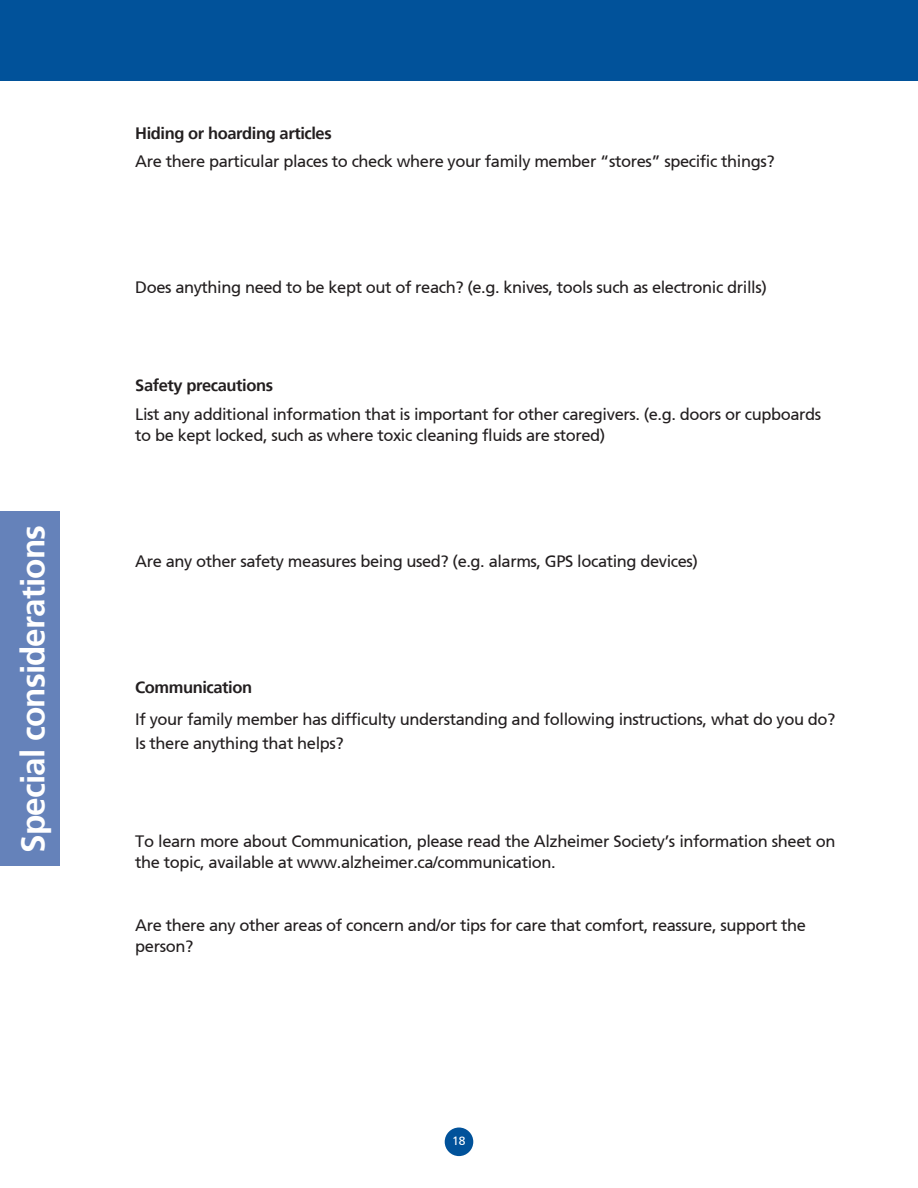
<style>
.page{position:relative;width:918px;height:1188px;background:#fff}
.page>*{position:absolute;margin:0;border:0;box-sizing:border-box;transform-origin:0 0}
.body_copy{font:700 33.3px "Frutiger 65";letter-spacing:-.025em;color:#fff}
.body_copy-2{font:16.5px/21px "Frutiger 55 Roman";letter-spacing:-.025em;color:#231f20}
.sub_heading{font:700 16.5px "Frutiger 65";letter-spacing:-.025em;color:#231f20}
.body_copy-3{font:700 16.5px "Frutiger 65";letter-spacing:-.025em;color:#231f20}
.t1{font:12px "Frutiger 55 Roman";color:#fff}
</style>
<div class="page">
<div style="left:445px;top:1128px;width:28px;height:28px;background:#01529a;border-radius:50%"></div>
<div style="left:0;top:0;width:918px;height:81px;background:#01529a"></div>
<div style="left:0;top:512px;width:60px;height:354px;background:#6582ba"></div>
<p class="body_copy" style="left:14px;top:853px;width:330px;rotate:-90deg">Special considerations</p>
<p class="sub_heading" style="left:135px;top:123px;width:198px">Hiding or hoarding articles</p>
<p class="body_copy-2" style="left:135px;top:151px;width:641px">Are there particular places to check where your family member “stores” specific things?</p>
<p class="body_copy-2" style="left:135px;top:277px;width:633px">Does anything need to be kept out of reach? (e.g. knives, tools such as electronic drills)</p>
<p class="sub_heading" style="left:135px;top:376px;width:139px">Safety precautions</p>
<p class="body_copy-2" style="left:135px;top:403px;width:688px">List any additional information that is important for other caregivers. (e.g. doors or cupboards to be kept locked, such as where toxic cleaning fluids are stored)</p>
<p class="body_copy-2" style="left:135px;top:551px;width:564px">Are any other safety measures being used? (e.g. alarms, GPS locating devices)</p>
<p class="body_copy-3" style="left:135px;top:678px;width:118px">Communication</p>
<p class="body_copy-2" style="left:135px;top:707px;width:702px;line-height:24px">If your family member has difficulty understanding and following instructions, what do you do?<br>Is there anything that helps?</p>
<p class="body_copy-2" style="left:135px;top:831px;width:702px">To learn more about Communication, please read the Alzheimer Society’s information sheet on the topic, available at www.alzheimer.ca/communication.</p>
<p class="body_copy-2" style="left:135px;top:914px;width:672px">Are there any other areas of concern and/or tips for care that comfort, reassure, support the person?</p>
<p class="t1" style="left:452px;top:1134px;width:15px">18</p>
</div>
